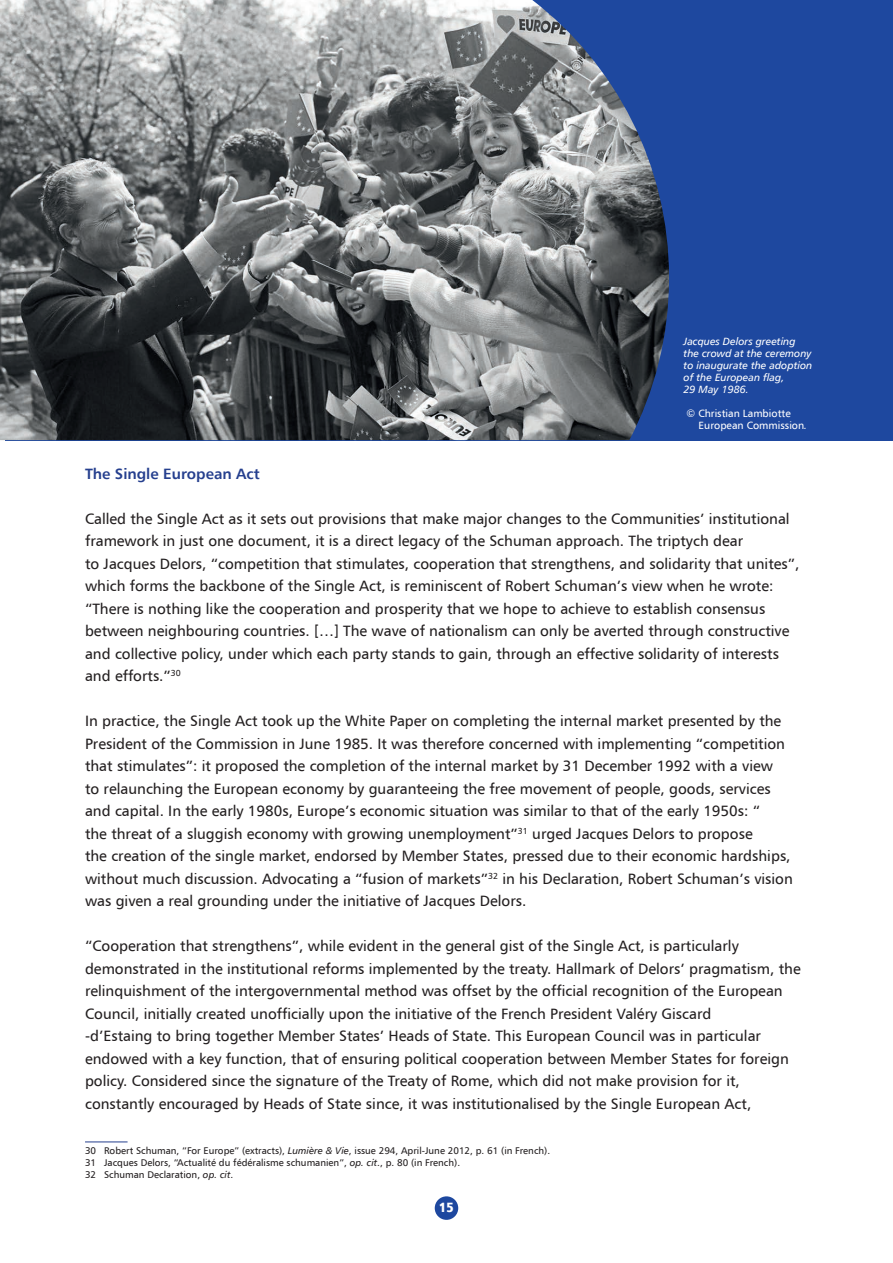
<style>
.page{position:relative;width:893px;height:1263px;background:#fff}
.page>*{position:absolute;margin:0;border:0;box-sizing:border-box;transform-origin:0 0}
.t1{font:15px/22.5px "Humnst 777 EU";color:#231f20}
.t2{font:700 15px "Humnst 777 EU";color:#253f8e}
.t3{font:13.5px "Humnst 777 X Blk Cn EU";color:#fff}
.t4{font:italic 10.5px/12px "Humnst 777 EU";color:#fff}
.t5{font:10.5px/12px "Humnst 777 EU";color:#fff}
.t6{font:9.75px/12px "Humnst 777 EU";color:#231f20}
.s1{font-style:italic}
</style>
<div class="page">
<div style="left:435px;top:1196px;width:23px;height:24px;background:#1e489f;border-radius:50%"></div>
<hr style="left:85px;top:1142px;width:43px;height:1px;background:#253f8e">
<div style="left:5px;top:0;width:888px;height:440px;background:#1e489f"></div>
<img style="left:0;top:0;width:669px;height:440px">
<p class="t4" style="left:684px;top:335px;width:130px">Jacques Delors greeting the crowd at the ceremony to inaugurate the adoption of the European flag,<br>29 May 1986.</p>
<p class="t5" style="left:699px;top:407px;width:110px;text-indent:-12px">© Christian Lambiotte<br>European Commission<span class="s1">.</span></p>
<p class="t2" style="left:85px;top:464px;width:176px">The Single European Act</p>
<p class="t1" style="left:85px;top:507px;width:716px">Called the Single Act as it sets out provisions that make major changes to the Communities’ institutional framework in just one document, it is a direct legacy of the Schuman approach. The triptych dear<br>to Jacques Delors, “competition that stimulates, cooperation that strengthens, and solidarity that unites”, which forms the backbone of the Single Act, is reminiscent of Robert Schuman’s view when he wrote: “There is nothing like the cooperation and prosperity that we hope to achieve to establish consensus between neighbouring countries. […] The wave of nationalism can only be averted through constructive and collective policy, under which each party stands to gain, through an effective solidarity of interests and efforts.”<sup>30</sup></p>
<p class="t1" style="left:85px;top:709px;width:709px">In practice, the Single Act took up the White Paper on completing the internal market presented by the President of the Commission in June 1985. It was therefore concerned with implementing “competition that stimulates”: it proposed the completion of the internal market by 31 December 1992 with a view<br>to relaunching the European economy by guaranteeing the free movement of people, goods, services and capital. In the early 1980s, Europe’s economic situation was similar to that of the early 1950s: “<br>the threat of a sluggish economy with growing unemployment”<sup>31</sup> urged Jacques Delors to propose<br>the creation of the single market, endorsed by Member States, pressed due to their economic hardships, without much discussion. Advocating a “fusion of markets”<sup>32</sup> in his Declaration, Robert Schuman’s vision was given a real grounding under the initiative of Jacques Delors.</p>
<p class="t1" style="left:85px;top:934px;width:717px">“Cooperation that strengthens”, while evident in the general gist of the Single Act, is particularly demonstrated in the institutional reforms implemented by the treaty. Hallmark of Delors’ pragmatism, the relinquishment of the intergovernmental method was offset by the official recognition of the European Council, initially created unofficially upon the initiative of the French President Valéry Giscard<br>-d’Estaing to bring together Member States’ Heads of State. This European Council was in particular endowed with a key function, that of ensuring political cooperation between Member States for foreign policy. Considered since the signature of the Treaty of Rome, which did not make provision for it, constantly encouraged by Heads of State since, it was institutionalised by the Single European Act,</p>
<p class="t6" style="left:85px;top:1144px;width:467px">30 Robert Schuman, “For Europe” (extracts), <span class="s1">Lumière &amp; Vie</span>, issue 294, April-June 2012, p. 61 (in French).<br>31 Jacques Delors, “Actualité du fédéralisme schumanien”, <span class="s1">op. cit</span>., p. 80 (in French).<br>32 Schuman Declaration, <span class="s1">op. cit</span>.</p>
<p class="t3" style="left:439px;top:1199px;width:16px">15</p>
</div>
